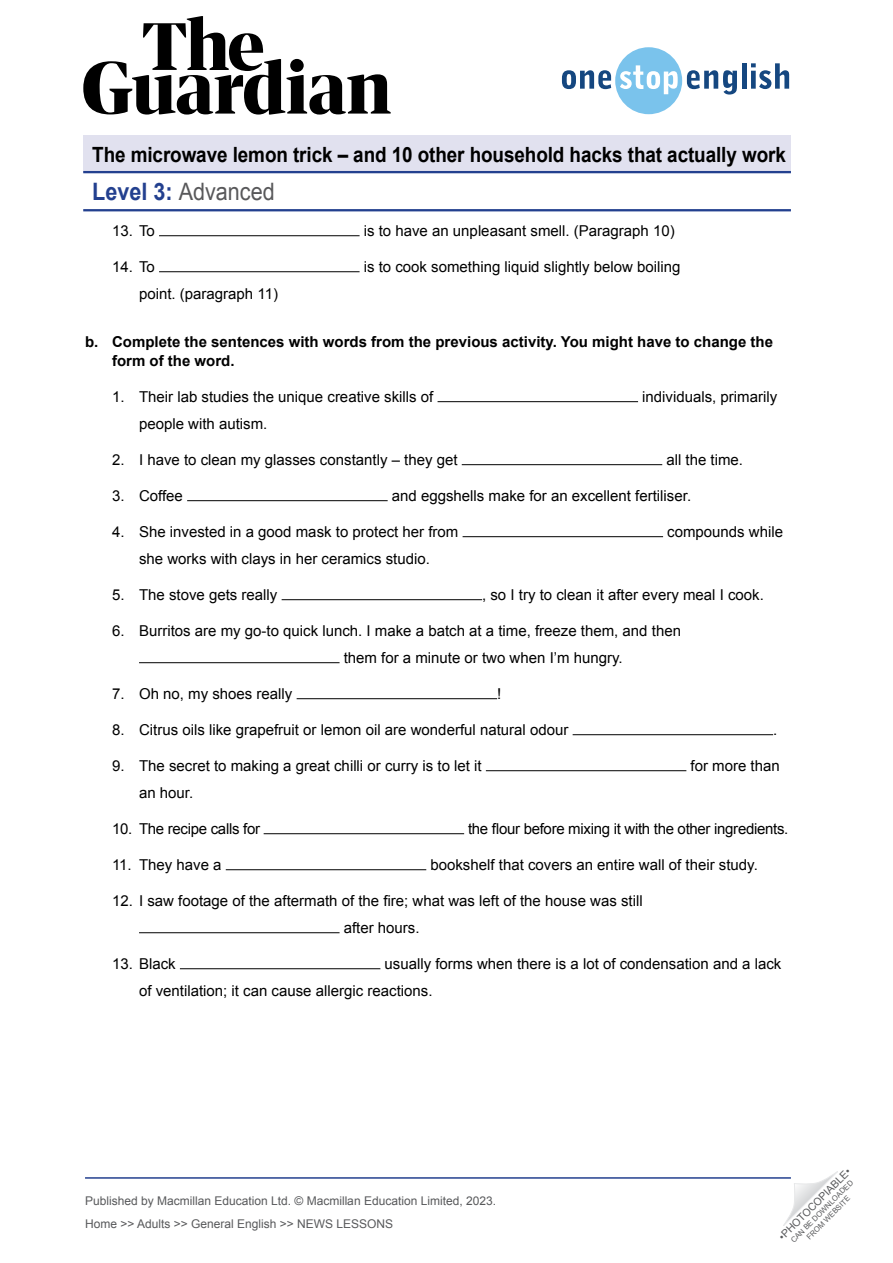
<style>
.page{position:relative;width:893px;height:1263px;background:#fff}
.page>*{position:absolute;margin:0;border:0;box-sizing:border-box;transform-origin:0 0}
.t1{font:24px "Arial";color:#58585a;scale:.9 1}
.t2{font:700 21px "Arial";letter-spacing:-.005em;color:#000;scale:.9 1}
.t3{font:15px/27px "Arial";color:#000}
.t4{font:700 15px/19.5px "Arial";color:#000}
.t5{font:15px "Arial";letter-spacing:-.02em;color:#000}
.t6{font:12px/23px "Arial";color:#58595b}
.t7{font:10.5px "Arial";color:#58595b}
.t8{font:7.5px/9px "Arial";color:#58595b;text-align:center}
.s1{font-weight:700;color:#23408f}
</style>
<div class="page">
<svg style="left:783px;top:1171px;width:55px;height:55px"></svg>
<svg style="left:83px;top:16px;width:308px;height:99px"></svg>
<svg style="left:562px;top:47px;width:175px;height:67px"></svg>
<hr style="left:742px;top:63px;width:4px;height:26px;background:#154780">
<svg style="left:751px;top:63px;width:38px;height:26px"></svg>
<hr style="left:85px;top:1177px;width:706px;height:2px;background:#23408f">
<hr style="left:83px;top:209px;width:708px;height:2px;background:#23408f">
<div style="left:83px;top:136px;width:708px;height:37px;background:#e1e1ef"></div>
<hr style="left:83px;top:171px;width:708px;height:2px;background:#23408f">
<hr style="left:159px;top:235px;width:201px;height:1px;background:#000">
<hr style="left:159px;top:271px;width:201px;height:1px;background:#000">
<hr style="left:438px;top:401px;width:200px;height:1px;background:#000">
<hr style="left:462px;top:464px;width:200px;height:1px;background:#000">
<hr style="left:187px;top:500px;width:201px;height:1px;background:#000">
<hr style="left:463px;top:536px;width:200px;height:1px;background:#000">
<hr style="left:282px;top:599px;width:200px;height:1px;background:#000">
<hr style="left:139px;top:662px;width:201px;height:1px;background:#000">
<hr style="left:297px;top:698px;width:200px;height:1px;background:#000">
<hr style="left:573px;top:734px;width:200px;height:1px;background:#000">
<hr style="left:486px;top:770px;width:200px;height:1px;background:#000">
<hr style="left:264px;top:833px;width:200px;height:1px;background:#000">
<hr style="left:226px;top:869px;width:200px;height:1px;background:#000">
<hr style="left:139px;top:932px;width:201px;height:1px;background:#000">
<hr style="left:180px;top:968px;width:200px;height:1px;background:#000">
<h2 class="t2" style="left:92px;top:141px;width:772px">The microwave lemon trick – and 10 other household hacks that actually work</h2>
<h1 class="t1" style="left:92px;top:176px;width:204px"><span class="s1">Level 3:</span> Advanced</h1>
<p class="t3" style="left:112px;top:217px;width:44px">13. To</p>
<p class="t3" style="left:364px;top:217px;width:312px">is to have an unpleasant smell. (Paragraph 10)</p>
<p class="t3" style="left:112px;top:253px;width:44px">14. To</p>
<p class="t3" style="left:364px;top:253px;width:318px">is to cook something liquid slightly below boiling</p>
<p class="t3" style="left:139px;top:280px;width:140px">point. (paragraph 11)</p>
<p class="t4" style="left:112px;top:332px;width:662px;text-indent:-27px">b. Complete the sentences with words from the previous activity. You might have to change the form of the word.</p>
<p class="t3" style="left:112px;top:383px;width:323px">1. Their lab studies the unique creative skills of</p>
<p class="t3" style="left:642px;top:383px;width:137px">individuals, primarily</p>
<p class="t3" style="left:139px;top:410px;width:130px">people with autism.</p>
<p class="t3" style="left:112px;top:446px;width:347px">2. I have to clean my glasses constantly – they get</p>
<p class="t3" style="left:666px;top:446px;width:78px">all the time.</p>
<p class="t3" style="left:112px;top:482px;width:72px">3. Coffee</p>
<p class="t3" style="left:392px;top:482px;width:301px">and eggshells make for an excellent fertiliser.</p>
<p class="t3" style="left:112px;top:518px;width:348px">4. She invested in a good mask to protect her from</p>
<p class="t3" style="left:667px;top:518px;width:117px">compounds while</p>
<p class="t3" style="left:139px;top:545px;width:292px">she works with clays in her ceramics studio.</p>
<p class="t3" style="left:112px;top:581px;width:167px">5. The stove gets really</p>
<p class="t3" style="left:482px;top:581px;width:283px">, so I try to clean it after every meal I cook.</p>
<p class="t3" style="left:344px;top:617px;width:339px;text-indent:-232px">6. Burritos are my go-to quick lunch. I make a batch at a time, freeze them, and then them for a minute or two when I’m hungry.</p>
<p class="t3" style="left:112px;top:680px;width:182px">7. Oh no, my shoes really</p>
<p class="t3" style="left:497px;top:680px;width:6px">!</p>
<p class="t3" style="left:112px;top:716px;width:458px">8. Citrus oils like grapefruit or lemon oil are wonderful natural odour</p>
<p class="t3" style="left:773px;top:716px;width:6px">.</p>
<p class="t3" style="left:112px;top:752px;width:371px">9. The secret to making a great chilli or curry is to let it</p>
<p class="t3" style="left:690px;top:752px;width:91px">for more than</p>
<p class="t3" style="left:139px;top:779px;width:56px">an hour.</p>
<p class="t5" style="left:112px;top:819px;width:150px">10. The recipe calls for</p>
<p class="t5" style="left:468px;top:819px;width:322px">the flour before mixing it with the other ingredients.</p>
<p class="t3" style="left:112px;top:851px;width:111px">11. They have a</p>
<p class="t3" style="left:430px;top:851px;width:329px">bookshelf that covers an entire wall of their study.</p>
<p class="t3" style="left:112px;top:887px;width:532px;text-align:center">12. I saw footage of the aftermath of the fire; what was left of the house was still after hours.</p>
<p class="t3" style="left:112px;top:950px;width:65px">13. Black</p>
<p class="t3" style="left:139px;top:950px;width:644px;text-indent:246px">usually forms when there is a lot of condensation and a lack of ventilation; it can cause allergic reactions.</p>
<p class="t6" style="left:85px;top:1189px;width:413px">Published by Macmillan Education Ltd. © Macmillan Education Limited, 2023.<br>Home &gt;&gt; Adults &gt;&gt; General English &gt;&gt; NEWS LESSONS</p>
<p class="t7" style="left:776px;top:1233px;width:99px;rotate:-45deg">•PHOTOCOPIABLE•</p>
<p class="t8" style="left:789px;top:1238px;width:86px;rotate:-45deg">CAN BE DOWNLOADED<br>FROM WEBSITE</p>
</div>
